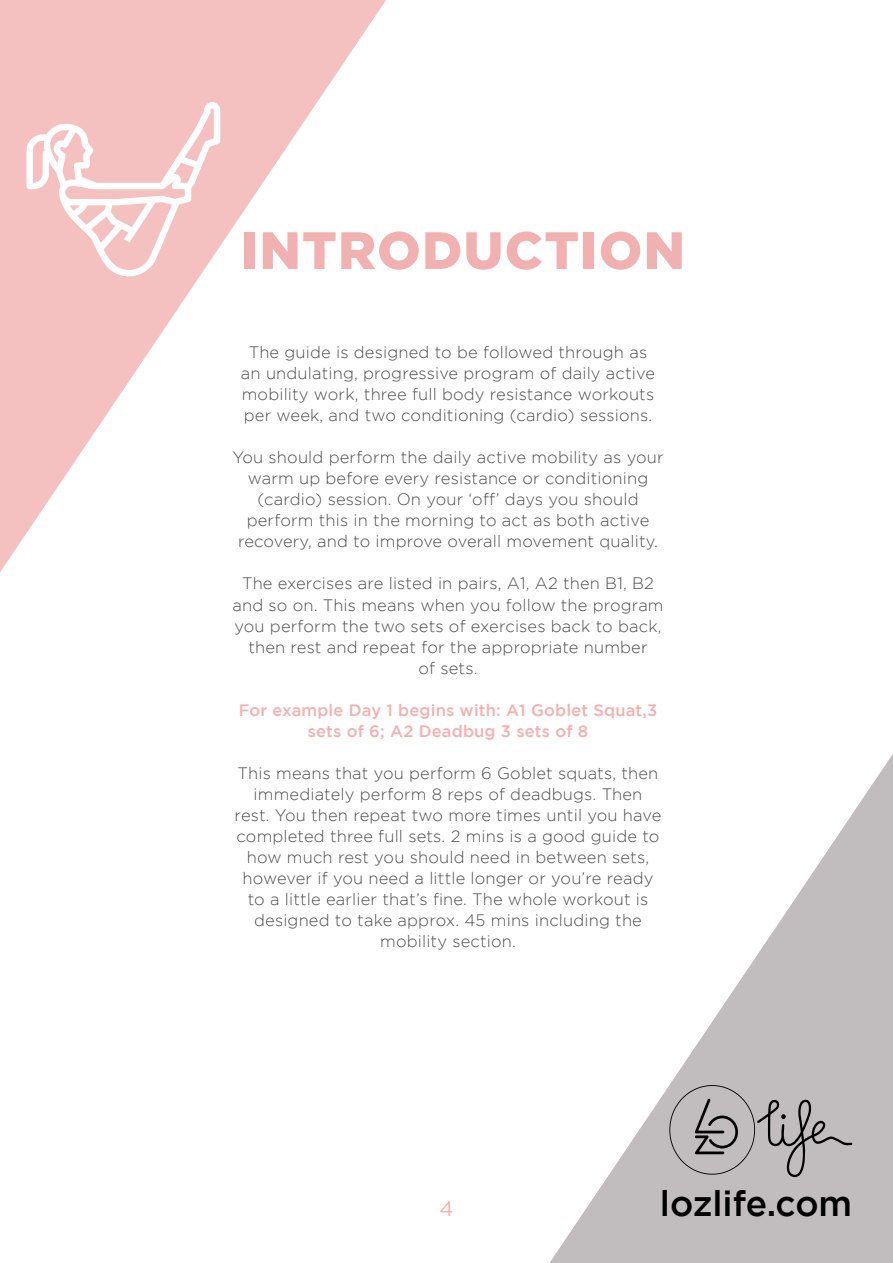
<style>
.page{position:relative;width:893px;height:1263px;background:#fff}
.page>*{position:absolute;margin:0;border:0;box-sizing:border-box;transform-origin:0 0}
.t1{font:900 52.5px "Gotham";letter-spacing:.025em;color:#f2b1b1}
.t2{font:500 35.4px "Gotham";color:#000}
.t3{font:21px "Gotham";color:#f2b1b1}
.t4{font:300 16.5px/21px "Gotham";letter-spacing:.01em;color:#4d4d4f;text-align:center}
.t5{font:500 16.5px/21px "Gotham";letter-spacing:.01em;color:#f2b1b1;text-align:center}
</style>
<div class="page">
<svg style="left:549px;top:754px;width:344px;height:509px"></svg>
<svg style="left:0;top:0;width:386px;height:572px"></svg>
<svg style="left:669px;top:1085px;width:183px;height:92px;background:#ada9ab"></svg>
<svg style="left:27px;top:102px;width:193px;height:178px"></svg>
<h1 class="t1" style="left:241px;top:220px;width:445px">INTRODUCTION</h1>
<p class="t4" style="left:241px;top:341px;width:416px">The guide is designed to be followed through as an undulating, progressive program of daily active mobility work, three full body resistance workouts per week, and two conditioning (cardio) sessions.</p>
<p class="t4" style="left:232px;top:447px;width:433px">You should perform the daily active mobility as your warm up before every resistance or conditioning (cardio) session. On your ‘off’ days you should perform this in the morning to act as both active recovery, and to improve overall movement quality.</p>
<p class="t4" style="left:232px;top:573px;width:433px">The exercises are listed in pairs, A1, A2 then B1, B2 and so on. This means when you follow the program you perform the two sets of exercises back to back, then rest and repeat for the appropriate number<br>of sets.</p>
<p class="t5" style="left:239px;top:699px;width:420px">For example Day 1 begins with: A1 Goblet Squat,3 sets of 6; A2 Deadbug 3 sets of 8</p>
<p class="t4" style="left:235px;top:762px;width:428px">This means that you perform 6 Goblet squats, then immediately perform 8 reps of deadbugs. Then rest. You then repeat two more times until you have completed three full sets. 2 mins is a good guide to how much rest you should need in between sets, however if you need a little longer or you’re ready to a little earlier that’s fine. The whole workout is designed to take approx. 45 mins including the mobility section.</p>
<p class="t3" style="left:439px;top:1197px;width:16px">4</p>
<h2 class="t2" style="left:660px;top:1183px;width:194px">lozlife.com</h2>
</div>
